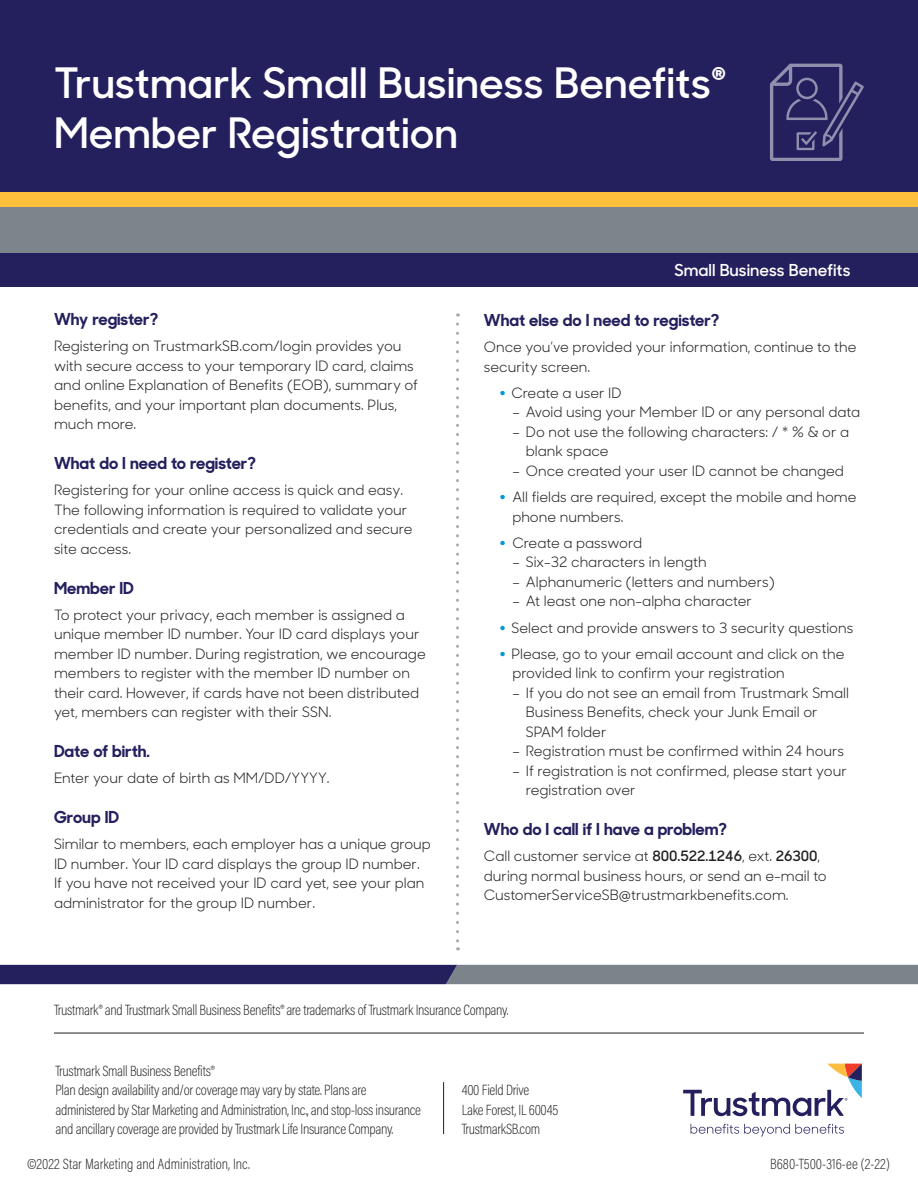
<style>
.page{position:relative;width:918px;height:1188px;background:#fff}
.page>*{position:absolute;margin:0;border:0;box-sizing:border-box;transform-origin:0 0}
.t1{font:600 42px/49.5px "Sharp Sans No 1";color:#fff}
.t2{font:700 16.5px "Sharp Sans No 1";color:#24205e}
.t3{font:600 16.5px "Sharp Sans No 1";color:#fff}
.t4{font:200 15px/19.5px "Acumin Pro Cond";letter-spacing:-.02em;color:#231f20}
.t5{font:200 15px "Acumin Pro Cond";color:#231f20}
.t6{font:14.25px/19.5px "Sharp Sans No 1";color:#231f20}
.s1{font-weight:700;font-size:19.5px;color:#0696d7}
.s2{font-weight:600}
</style>
<div class="page">
<div style="left:0;top:192px;width:918px;height:62px;background:#7c858c"></div>
<div style="left:0;top:0;width:918px;height:192px;background:#24205e"></div>
<div style="left:0;top:192px;width:918px;height:15px;background:#febf3b"></div>
<hr style="left:54px;top:1033px;width:810px;height:1px;background:#231f20">
<div style="left:0;top:254px;width:904px;height:33px;background:#24205e"></div>
<hr style="left:443px;top:1082px;width:1px;height:52px;background:#231f20">
<svg style="left:691px;top:1124px;width:153px;height:13px"></svg>
<svg style="left:683px;top:1064px;width:179px;height:52px"></svg>
<svg style="left:0;top:965px;width:918px;height:19px;background:#505274"></svg>
<svg style="left:456px;top:324px;width:3px;height:626px"></svg>
<svg style="left:770px;top:64px;width:94px;height:97px"></svg>
<p class="t1" style="left:54px;top:56px;width:674px">Trustmark Small Business Benefits®<br>Member Registration</p>
<p class="t2" style="left:54px;top:307px;width:106px">Why register?</p>
<p class="t6" style="left:54px;top:336px;width:366px">Registering on TrustmarkSB.com/login provides you with secure access to your temporary ID card, claims and online Explanation of Benefits (EOB), summary of benefits, and your important plan documents. Plus, much more.</p>
<p class="t2" style="left:54px;top:451px;width:203px">What do I need to register?</p>
<p class="t6" style="left:54px;top:480px;width:360px">Registering for your online access is quick and easy.<br>The following information is required to validate your credentials and create your personalized and secure site access.</p>
<p class="t2" style="left:54px;top:575px;width:81px">Member ID</p>
<p class="t6" style="left:54px;top:604px;width:373px">To protect your privacy, each member is assigned a unique member ID number. Your ID card displays your member ID number. During registration, we encourage members to register with the member ID number on their card. However, if cards have not been distributed yet, members can register with their SSN.</p>
<p class="t2" style="left:54px;top:739px;width:98px">Date of birth.</p>
<p class="t6" style="left:54px;top:768px;width:277px">Enter your date of birth as MM/DD/YYYY.</p>
<p class="t2" style="left:54px;top:805px;width:67px">Group ID</p>
<p class="t6" style="left:54px;top:834px;width:378px">Similar to members, each employer has a unique group ID number. Your ID card displays the group ID number.<br>If you have not received your ID card yet, see your plan administrator for the group ID number.</p>
<p class="t3" style="left:674px;top:258px;width:178px">Small Business Benefits</p>
<p class="t2" style="left:484px;top:308px;width:237px">What else do I need to register?</p>
<p class="t6" style="left:484px;top:337px;width:374px">Once you’ve provided your information, continue to the security screen.</p>
<p class="t6" style="left:499px;top:382px;width:124px"><span class="s1">•</span> Create a user ID</p>
<p class="t6" style="left:512px;top:402px;width:349px">– Avoid using your Member ID or any personal data</p>
<p class="t6" style="left:526px;top:421px;width:325px;text-indent:-13px">– Do not use the following characters: / * % &amp; or a blank space</p>
<p class="t6" style="left:512px;top:460px;width:333px">– Once created your user ID cannot be changed</p>
<p class="t6" style="left:512px;top:487px;width:346px;text-indent:-14px"><span class="s1">•</span> All fields are required, except the mobile and home phone numbers.</p>
<p class="t6" style="left:499px;top:532px;width:145px"><span class="s1">•</span> Create a password</p>
<p class="t6" style="left:512px;top:552px;width:196px">– Six-32 characters in length</p>
<p class="t6" style="left:512px;top:571px;width:264px">– Alphanumeric (letters and numbers)</p>
<p class="t6" style="left:512px;top:591px;width:241px">– At least one non-alpha character</p>
<p class="t6" style="left:499px;top:617px;width:356px"><span class="s1">•</span> Select and provide answers to 3 security questions</p>
<p class="t6" style="left:512px;top:643px;width:334px;text-indent:-13px"><span class="s1">•</span> Please, go to your email account and click on the provided link to confirm your registration</p>
<p class="t6" style="left:526px;top:682px;width:325px;text-indent:-13px">– If you do not see an email from Trustmark Small<br>Business Benefits, check your Junk Email or<br>SPAM folder</p>
<p class="t6" style="left:512px;top:741px;width:333px">– Registration must be confirmed within 24 hours</p>
<p class="t6" style="left:526px;top:760px;width:322px;text-indent:-13px">– If registration is not confirmed, please start your registration over</p>
<p class="t2" style="left:484px;top:817px;width:245px">Who do I call if I have a problem?</p>
<p class="t6" style="left:484px;top:846px;width:344px">Call customer service at <span class="s2">800.522.1246</span>, ext. <span class="s2">26300</span>, during normal business hours, or send an e-mail to<br>CustomerServiceSB@trustmarkbenefits.com.</p>
<p class="t4" style="left:54px;top:1000px;width:456px">Trustmark® and Trustmark Small Business Benefits® are trademarks of Trustmark Insurance Company.</p>
<p class="t4" style="left:56px;top:1060px;width:367px">Trustmark Small Business Benefits®<br>Plan design availability and/or coverage may vary by state. Plans are administered by Star Marketing and Administration, Inc., and stop-loss insurance and ancillary coverage are provided by Trustmark Life Insurance Company.</p>
<p class="t4" style="left:462px;top:1080px;width:69px">400 Field Drive</p>
<p class="t4" style="left:462px;top:1100px;width:98px">Lake Forest, IL 60045</p>
<p class="t4" style="left:462px;top:1119px;width:80px">TrustmarkSB.com</p>
<p class="t5" style="left:27px;top:1154px;width:224px">©2022 Star Marketing and Administration, Inc.</p>
<p class="t5" style="left:770px;top:1154px;width:121px">B680-T500-316-ee (2-22)</p>
</div>
